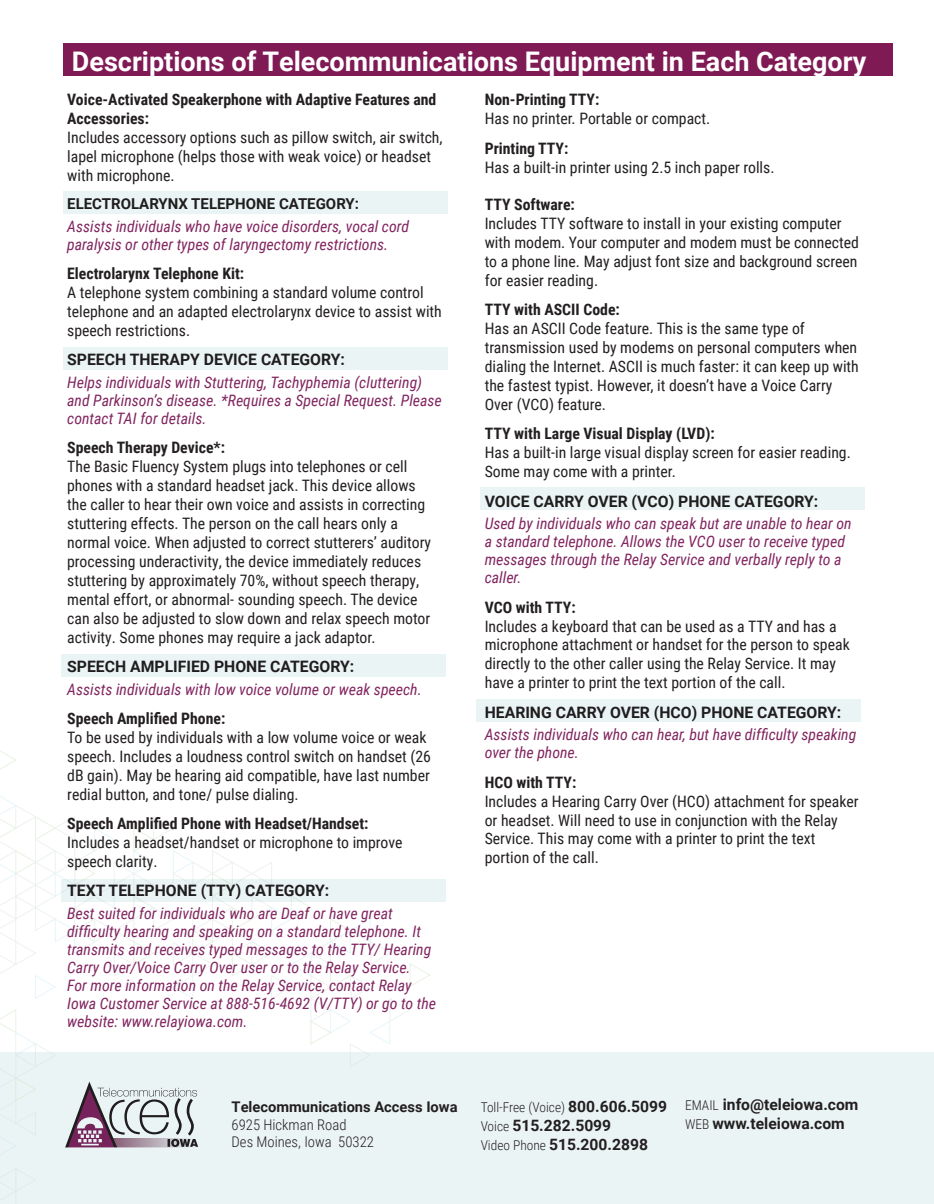
<style>
.page{position:relative;width:934px;height:1204px;background:#fff}
.page>*{position:absolute;margin:0;border:0;box-sizing:border-box;transform-origin:0 0}
.t1{font:700 27px "Roboto";color:#fff}
.t2{font:15.75px/18.9px "Roboto Condensed";color:#231f20}
.t3{font:italic 15.75px/18px "Roboto Condensed";color:#81255f}
.t4{font:700 15.75px/18.9px "Roboto Condensed";color:#231f20}
.t5{font:700 15.75px "Roboto";color:#231f20}
.t6{font:700 15.6px/18.8px "Roboto";color:#231f20}
.t7{font:700 15px "Roboto";color:#231f20}
.t8{font:300 14.7px/17.7px "Roboto Condensed";color:#231f20}
.t9{font:700 14.7px "Roboto";color:#231f20}
.t10{font:300 13.5px "Roboto Condensed";color:#231f20}
.s1{font-family:"Roboto";font-weight:700;font-size:15.6px}
.s2{font-family:"Roboto Condensed";font-weight:300;font-size:13.5px}
</style>
<div class="page">
<div style="left:0;top:1051px;width:934px;height:152px;background:#ebf4f5"></div>
<div style="left:63px;top:44px;width:829px;height:32px;background:#7f1a55"></div>
<div style="left:477px;top:699px;width:384px;height:22px;background:#ebf4f5"></div>
<div style="left:61px;top:654px;width:384px;height:22px;background:#ebf4f5"></div>
<div style="left:63px;top:347px;width:384px;height:22px;background:#ebf4f5"></div>
<div style="left:61px;top:878px;width:384px;height:23px;background:#ebf4f5"></div>
<div style="left:63px;top:192px;width:384px;height:22px;background:#ebf4f5"></div>
<div style="left:480px;top:487px;width:384px;height:23px;background:#ebf4f5"></div>
<svg style="left:0;top:750px;width:430px;height:454px"></svg>
<h1 class="t1" style="left:72px;top:42px;width:796px">Descriptions of Telecommunications Equipment in Each Category</h1>
<p class="t4" style="left:67px;top:89px;width:371px">Voice-Activated Speakerphone with Adaptive Features and<br>Accessories:</p>
<p class="t2" style="left:67px;top:127px;width:377px">Includes accessory options such as pillow switch, air switch, lapel microphone (helps those with weak voice) or headset with microphone.</p>
<p class="t7" style="left:67px;top:193px;width:293px">ELECTROLARYNX TELEPHONE CATEGORY:</p>
<p class="t3" style="left:67px;top:217px;width:343px">Assists individuals who have voice disorders, vocal cord paralysis or other types of laryngectomy restrictions.</p>
<p class="t4" style="left:67px;top:263px;width:178px">Electrolarynx Telephone Kit:</p>
<p class="t2" style="left:67px;top:282px;width:376px">A telephone system combining a standard volume control telephone and an adapted electrolarynx device to assist with speech restrictions.</p>
<p class="t5" style="left:67px;top:349px;width:279px">SPEECH THERAPY DEVICE CATEGORY:</p>
<p class="t3" style="left:67px;top:373px;width:376px">Helps individuals with Stuttering, Tachyphemia (cluttering) and Parkinson’s disease. *Requires a Special Request. Please contact TAI for details.</p>
<p class="t4" style="left:67px;top:437px;width:159px">Speech Therapy Device*:</p>
<p class="t2" style="left:67px;top:456px;width:365px">The Basic Fluency System plugs into telephones or cell phones with a standard headset jack. This device allows the caller to hear their own voice and assists in correcting stuttering effects. The person on the call hears only a normal voice. When adjusted to correct stutterers’ auditory processing underactivity, the device immediately reduces stuttering by approximately 70%, without speech therapy, mental effort, or abnormal- sounding speech. The device can also be adjusted to slow down and relax speech motor activity. Some phones may require a jack adaptor.</p>
<p class="t5" style="left:67px;top:655px;width:288px">SPEECH AMPLIFIED PHONE CATEGORY:</p>
<p class="t3" style="left:67px;top:679px;width:356px">Assists individuals with low voice volume or weak speech.</p>
<p class="t4" style="left:67px;top:708px;width:160px">Speech Amplified Phone:</p>
<p class="t2" style="left:67px;top:727px;width:365px">To be used by individuals with a low volume voice or weak speech. Includes a loudness control switch on handset (26 dB gain). May be hearing aid compatible, have last number redial button, and tone/ pulse dialing.</p>
<p class="t4" style="left:67px;top:813px;width:303px">Speech Amplified Phone with Headset/Handset:</p>
<p class="t2" style="left:67px;top:832px;width:337px">Includes a headset/handset or microphone to improve speech clarity.</p>
<p class="t5" style="left:67px;top:879px;width:264px">TEXT TELEPHONE (TTY) CATEGORY:</p>
<p class="t3" style="left:67px;top:903px;width:370px">Best suited for individuals who are Deaf or have great difficulty hearing and speaking on a standard telephone. It transmits and receives typed messages to the TTY/ Hearing Carry Over/Voice Carry Over user or to the Relay Service.<br>For more information on the Relay Service, contact Relay Iowa Customer Service at 888-516-4692 (V/TTY) or go to the website: www.relayiowa.com.</p>
<p class="t4" style="left:485px;top:90px;width:116px">Non-Printing TTY:</p>
<p class="t2" style="left:485px;top:108px;width:227px">Has no printer. Portable or compact.</p>
<p class="t4" style="left:485px;top:138px;width:85px">Printing TTY:</p>
<p class="t2" style="left:485px;top:157px;width:291px">Has a built-in printer using 2.5 inch paper rolls.</p>
<p class="t4" style="left:485px;top:195px;width:92px">TTY Software:</p>
<p class="t2" style="left:485px;top:213px;width:376px">Includes TTY software to install in your existing computer with modem. Your computer and modem must be connected to a phone line. May adjust font size and background screen for easier reading.</p>
<p class="t4" style="left:485px;top:300px;width:137px">TTY with ASCII Code:</p>
<p class="t2" style="left:485px;top:318px;width:376px">Has an ASCII Code feature. This is the same type of transmission used by modems on personal computers when dialing the Internet. ASCII is much faster: it can keep up with the fastest typist. However, it doesn’t have a Voice Carry Over (VCO) feature.</p>
<p class="t4" style="left:485px;top:423px;width:231px">TTY with Large Visual Display (LVD):</p>
<p class="t2" style="left:485px;top:442px;width:368px">Has a built-in large visual display screen for easier reading.<br>Some may come with a printer.</p>
<p class="t5" style="left:485px;top:490px;width:335px">VOICE CARRY OVER (VCO) PHONE CATEGORY:</p>
<p class="t3" style="left:485px;top:514px;width:368px">Used by individuals who can speak but are unable to hear on a standard telephone. Allows the VCO user to receive typed messages through the Relay Service and verbally reply to a caller.</p>
<p class="t4" style="left:485px;top:597px;width:93px">VCO with TTY:</p>
<p class="t2" style="left:485px;top:615px;width:366px">Includes a keyboard that can be used as a TTY and has a microphone attachment or handset for the person to speak directly to the other caller using the Relay Service. It may have a printer to print the text portion of the call.</p>
<p class="t5" style="left:485px;top:701px;width:358px">HEARING CARRY OVER (HCO) PHONE CATEGORY:</p>
<p class="t3" style="left:485px;top:725px;width:373px">Assists individuals who can hear, but have difficulty speaking over the phone.</p>
<p class="t4" style="left:485px;top:772px;width:93px">HCO with TTY:</p>
<p class="t2" style="left:485px;top:790px;width:375px">Includes a Hearing Carry Over (HCO) attachment for speaker or headset. Will need to use in conjunction with the Relay Service. This may come with a printer to print the text portion of the call.</p>
<p class="t9" style="left:232px;top:1096px;width:228px">Telecommunications Access Iowa</p>
<p class="t8" style="left:232px;top:1114px;width:144px">6925 Hickman Road<br>Des Moines, Iowa 50322</p>
<p class="t10" style="left:481px;top:1097px;width:188px">Toll-Free (Voice) <span class="s1">800.606.5099</span></p>
<p class="t6" style="left:481px;top:1115px;width:169px"><span class="s2">Voice</span> 515.282.5099<br><span class="s2">Video Phone</span> 515.200.2898</p>
<p class="t6" style="left:685px;top:1094px;width:175px"><span class="s2">EMAIL</span> info@teleiowa.com<br><span class="s2">WEB</span> www.teleiowa.com</p>
</div>
